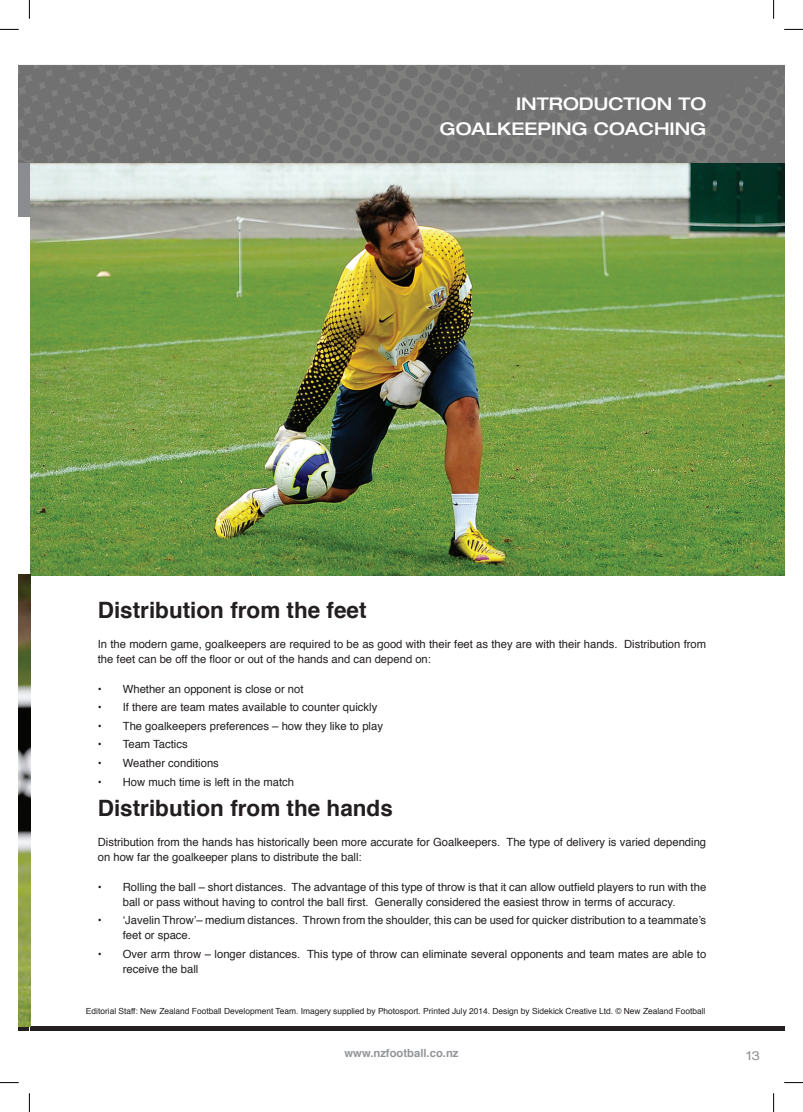
<style>
.page{position:relative;width:803px;height:1112px;background:#fff}
.page>*{position:absolute;margin:0;border:0;box-sizing:border-box;transform-origin:0 0}
.t1{font:700 22.5px "Helvetica";color:#231f20}
.t2{font:500 expanded 17.5px/25px "Helvetica Neue";color:#fff;text-align:right}
.t3{font:expanded 12.5px "Helvetica Neue";color:#939598}
.t4{font:11.25px/15px "Helvetica";color:#231f20}
.t5{font:700 11.25px "Helvetica";color:#939598}
.t6{font:8.38px "Helvetica";color:#231f20}
</style>
<div class="page">
<img style="left:19px;top:64px;width:765px;height:963px">
<svg style="left:19px;top:1025px;width:10px;height:5px"></svg>
<div style="left:30px;top:1025px;width:754px;height:5px;background:#231f20"></div>
<div style="left:19px;top:163px;width:20px;height:53px;background:#8a8c8f"></div>
<img style="left:30px;top:163px;width:754px;height:412px">
<img style="left:19px;top:574px;width:11px;height:451px">
<svg style="left:0;top:29px;width:19px;height:1px"></svg>
<svg style="left:784px;top:29px;width:19px;height:1px"></svg>
<svg style="left:0;top:1082px;width:19px;height:1px"></svg>
<svg style="left:784px;top:1082px;width:19px;height:1px"></svg>
<svg style="left:29px;top:0;width:1px;height:19px"></svg>
<svg style="left:29px;top:1093px;width:1px;height:18px"></svg>
<svg style="left:773px;top:0;width:1px;height:19px"></svg>
<svg style="left:773px;top:1093px;width:1px;height:18px"></svg>
<h2 class="t2" style="left:440px;top:91px;width:268px">INTRODUCTION TO<br>GOALKEEPING COACHING</h2>
<h1 class="t1" style="left:98px;top:591px;width:270px">Distribution from the feet</h1>
<p class="t4" style="left:98px;top:636px;width:610px">In the modern game, goalkeepers are required to be as good with their feet as they are with their hands. Distribution from the feet can be off the floor or out of the hands and can depend on:</p>
<p class="t4" style="left:98px;top:681px;width:207px">• Whether an opponent is close or not</p>
<p class="t4" style="left:98px;top:700px;width:281px">• If there are team mates available to counter quickly</p>
<p class="t4" style="left:98px;top:718px;width:287px">• The goalkeepers preferences – how they like to play</p>
<p class="t4" style="left:98px;top:737px;width:91px">• Team Tactics</p>
<p class="t4" style="left:98px;top:755px;width:123px">• Weather conditions</p>
<p class="t4" style="left:98px;top:774px;width:198px">• How much time is left in the match</p>
<h1 class="t1" style="left:98px;top:789px;width:297px">Distribution from the hands</h1>
<p class="t4" style="left:98px;top:834px;width:610px">Distribution from the hands has historically been more accurate for Goalkeepers. The type of delivery is varied depending on how far the goalkeeper plans to distribute the ball:</p>
<p class="t4" style="left:98px;top:879px;width:610px;text-align:center">• Rolling the ball – short distances. The advantage of this type of throw is that it can allow outfield players to run with the ball or pass without having to control the ball first. Generally considered the easiest throw in terms of accuracy.</p>
<p class="t4" style="left:123px;top:912px;width:585px;text-indent:-25px">• ‘Javelin Throw’– medium distances. Thrown from the shoulder, this can be used for quicker distribution to a teammate’s feet or space.</p>
<p class="t4" style="left:123px;top:946px;width:585px;text-indent:-25px">• Over arm throw – longer distances. This type of throw can eliminate several opponents and team mates are able to receive the ball</p>
<p class="t6" style="left:86px;top:1004px;width:621px">Editorial Staff: New Zealand Football Development Team. Imagery supplied by Photosport. Printed July 2014. Design by Sidekick Creative Ltd. © New Zealand Football</p>
<p class="t5" style="left:344px;top:1043px;width:115px">www.nzfootball.co.nz</p>
<p class="t3" style="left:746px;top:1047px;width:15px">13</p>
</div>
